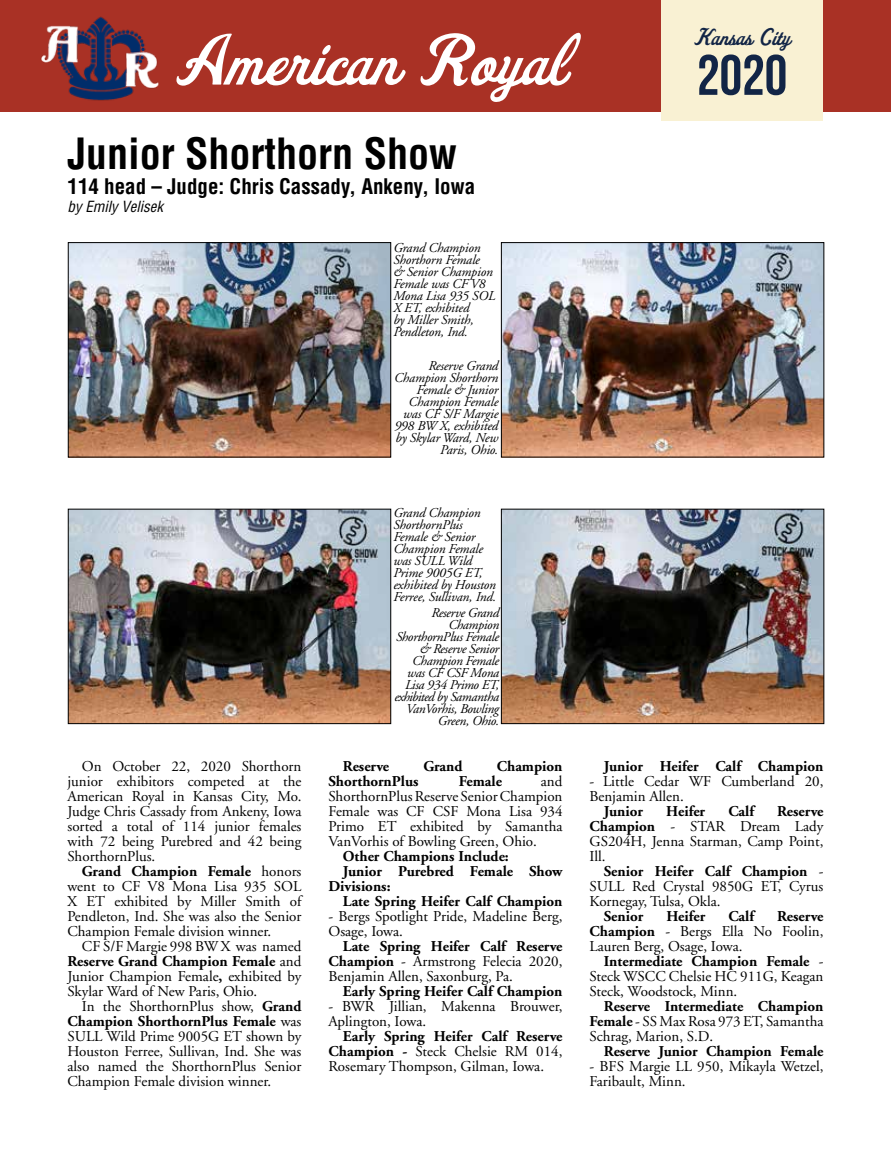
<style>
.page{position:relative;width:891px;height:1161px;background:#fff}
.page>*{position:absolute;margin:0;border:0;box-sizing:border-box;transform-origin:0 0}
.t1{font:67.5px "Fenway Park JF";color:#fff}
.t2{font:57px "Bebas Neue";color:#122546}
.t3{font:700 condensed 42px "Helvetica";color:#000}
.t4{font:22.5px "Fenway Park JF";color:#122546}
.t5{font:700 condensed 21px "Helvetica";color:#000}
.t6{font:15px/15px "Adobe Garamond";color:#000;text-align:justify}
.t7{font:700 15px "Adobe Garamond";color:#000}
.t8{font:italic condensed 15px "Helvetica";color:#000}
.t9{font:italic 13.5px/12px "Adobe Garamond";letter-spacing:-.01em;color:#000}
.s1{font-weight:700}
</style>
<div class="page">
<div style="left:0;top:0;width:891px;height:112px;background:#a93125"></div>
<img style="left:41px;top:16px;width:118px;height:85px">
<div style="left:662px;top:0;width:161px;height:121px;background:#f9f1d3"></div>
<img style="left:70px;top:244px;width:319px;height:211px">
<div style="left:68px;top:242px;width:323px;height:215px;border:1px solid #000"></div>
<img style="left:503px;top:244px;width:319px;height:211px">
<div style="left:501px;top:242px;width:323px;height:215px;border:1px solid #000"></div>
<img style="left:70px;top:511px;width:319px;height:211px">
<div style="left:68px;top:509px;width:323px;height:215px;border:1px solid #000"></div>
<img style="left:503px;top:511px;width:319px;height:211px">
<div style="left:501px;top:509px;width:323px;height:215px;border:1px solid #000"></div>
<h1 class="t1" style="left:175px;top:18px;width:391px">American Royal</h1>
<h3 class="t3" style="left:68px;top:128px;width:391px">Junior Shorthorn Show</h3>
<h3 class="t5" style="left:68px;top:173px;width:409px">114 head – Judge: Chris Cassady, Ankeny, Iowa</h3>
<p class="t8" style="left:68px;top:197px;width:97px">by Emily Velisek</p>
<p class="t9" style="left:393px;top:242px;width:104px">Grand Champion<br>Shorthorn Female<br>&amp; Senior Champion<br>Female was CF V8<br>Mona Lisa 935 SOL<br>X ET, exhibited<br>by Miller Smith,<br>Pendleton, Ind.</p>
<p class="t9" style="left:394px;top:360px;width:106px;text-align:right">Reserve Grand<br>Champion Shorthorn<br>Female &amp; Junior<br>Champion Female was CF S/F Margie<br>998 BW X, exhibited by Skylar Ward, New<br>Paris, Ohio.</p>
<h3 class="t4" style="left:694px;top:22px;width:97px">Kansas City</h3>
<h2 class="t2" style="left:697px;top:44px;width:92px">2020</h2>
<p class="t6" style="left:68px;top:759px;width:236px;text-indent:14px">On October 22, 2020 Shorthorn junior exhibitors competed at the American Royal in Kansas City, Mo.<br>Judge Chris Cassady from Ankeny, Iowa sorted a total of 114 junior females with 72 being Purebred and 42 being ShorthornPlus.</p>
<p class="t6" style="left:68px;top:864px;width:236px;text-indent:14px"><span class="s1">Grand Champion Female</span> honors went to CF V8 Mona Lisa 935 SOL X ET exhibited by Miller Smith of Pendleton, Ind. She was also the Senior Champion Female division winner.</p>
<p class="t6" style="left:68px;top:939px;width:235px;text-indent:14px">CF S/F Margie 998 BW X was named <span class="s1">Reserve Grand Champion Female</span> and Junior Champion Female<span class="s1">,</span> exhibited by Skylar Ward of New Paris, Ohio.</p>
<p class="t6" style="left:68px;top:999px;width:236px;text-indent:14px">In the ShorthornPlus show, <span class="s1">Grand Champion ShorthornPlus Female</span> was SULL Wild Prime 9005G ET shown by Houston Ferree, Sullivan, Ind. She was also named the ShorthornPlus Senior Champion Female division winner.</p>
<p class="t9" style="left:393px;top:507px;width:104px">Grand Champion<br>ShorthornPlus<br>Female &amp; Senior<br>Champion Female was SULL Wild<br>Prime 9005G ET, exhibited by Houston<br>Ferree, Sullivan, Ind.</p>
<p class="t9" style="left:394px;top:607px;width:106px;text-align:right">Reserve Grand<br>Champion<br>ShorthornPlus Female &amp; Reserve Senior<br>Champion Female was CF CSF Mona<br>Lisa 934 Primo ET, exhibited by Samantha<br>VanVorhis, Bowling<br>Green, Ohio.</p>
<p class="t7" style="left:343px;top:758px;width:48px">Reserve</p>
<p class="t7" style="left:423px;top:758px;width:41px">Grand</p>
<p class="t7" style="left:497px;top:758px;width:67px">Champion</p>
<p class="t7" style="left:329px;top:773px;width:92px">ShorthornPlus</p>
<p class="t7" style="left:459px;top:773px;width:45px">Female</p>
<p class="t6" style="left:329px;top:774px;width:236px;text-indent:212px">and ShorthornPlus Reserve Senior Champion Female was CF CSF Mona Lisa 934<br>Primo ET exhibited by Samantha VanVorhis of Bowling Green, Ohio.</p>
<p class="t7" style="left:343px;top:848px;width:167px">Other Champions Include:</p>
<p class="t7" style="left:343px;top:863px;width:221px">Junior Purebred Female Show</p>
<p class="t7" style="left:329px;top:878px;width:64px">Divisions:</p>
<p class="t7" style="left:343px;top:893px;width:221px">Late Spring Heifer Calf Champion</p>
<p class="t6" style="left:329px;top:909px;width:235px">- Bergs Spotlight Pride, Madeline Berg,<br>Osage, Iowa.</p>
<p class="t6" style="left:329px;top:939px;width:236px;text-indent:14px"><span class="s1">Late Spring Heifer Calf Reserve Champion</span> - Armstrong Felecia 2020, Benjamin Allen, Saxonburg, Pa.</p>
<p class="t7" style="left:343px;top:983px;width:221px">Early Spring Heifer Calf Champion</p>
<p class="t6" style="left:329px;top:999px;width:236px">- BWR Jillian, Makenna Brouwer,<br>Aplington, Iowa.</p>
<p class="t6" style="left:329px;top:1029px;width:236px;text-indent:14px"><span class="s1">Early Spring Heifer Calf Reserve Champion -</span> Steck Chelsie RM 014, Rosemary Thompson, Gilman, Iowa.</p>
<p class="t7" style="left:604px;top:758px;width:221px">Junior Heifer Calf Champion</p>
<p class="t6" style="left:590px;top:774px;width:235px">- Little Cedar WF Cumberland 20,<br>Benjamin Allen.</p>
<p class="t7" style="left:604px;top:803px;width:41px">Junior</p>
<p class="t7" style="left:666px;top:803px;width:40px">Heifer</p>
<p class="t7" style="left:728px;top:803px;width:27px">Calf</p>
<p class="t6" style="left:590px;top:804px;width:236px;text-indent:188px"><span class="s1">Reserve Champion</span> - STAR Dream Lady GS204H, Jenna Starman, Camp Point, Ill.</p>
<p class="t6" style="left:590px;top:864px;width:235px;text-indent:14px"><span class="s1">Senior Heifer Calf Champion</span> - SULL Red Crystal 9850G ET, Cyrus Kornegay, Tulsa, Okla.</p>
<p class="t7" style="left:604px;top:908px;width:41px">Senior</p>
<p class="t7" style="left:667px;top:908px;width:40px">Heifer</p>
<p class="t7" style="left:729px;top:908px;width:27px">Calf</p>
<p class="t6" style="left:590px;top:909px;width:235px;text-indent:188px"><span class="s1">Reserve Champion</span> - Bergs Ella No Foolin, Lauren Berg, Osage, Iowa.</p>
<p class="t6" style="left:590px;top:954px;width:235px;text-indent:14px"><span class="s1">Intermediate Champion Female</span> - Steck WSCC Chelsie HC 911G, Keagan Steck, Woodstock, Minn.</p>
<p class="t6" style="left:590px;top:999px;width:236px;text-indent:14px"><span class="s1">Reserve Intermediate Champion Female</span> - SS Max Rosa 973 ET, Samantha Schrag, Marion, S.D.</p>
<p class="t7" style="left:604px;top:1043px;width:221px">Reserve Junior Champion Female</p>
<p class="t6" style="left:590px;top:1059px;width:235px">- BFS Margie LL 950, Mikayla Wetzel,<br>Faribault, Minn.</p>
</div>
